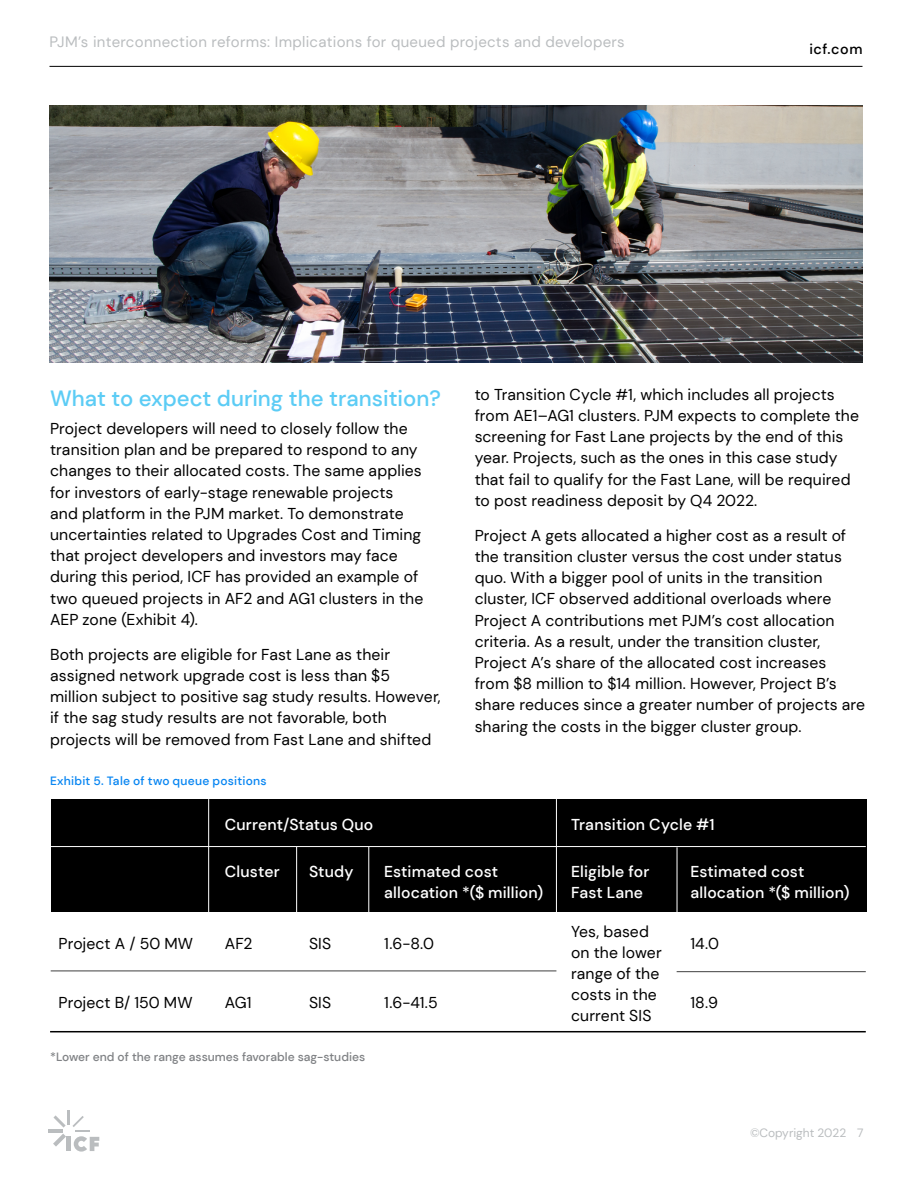
<style>
.page{position:relative;width:918px;height:1188px;background:#fff}
.page>*{position:absolute;margin:0;border:0;box-sizing:border-box;transform-origin:0 0}
.t1{font:500 22.05px "DM Sans";color:#5cccf5}
.t2{font:15.75px/21.3px "DM Sans";letter-spacing:.005em;color:#000}
.t3{font:500 15.75px/21px "DM Sans";letter-spacing:.005em;color:#fff}
.t4{font:15px "DM Sans";letter-spacing:.02em;color:#babdbf}
.t5{font:500 14.25px "DM Sans";letter-spacing:.04em;color:#000}
.t6{font:500 12px "DM Sans";color:#808285}
.t7{font:500 12px "DM Sans";letter-spacing:.02em;color:#0785f2}
.t8{font:12px "DM Sans";color:#babdbf}
</style>
<div class="page">
<hr style="left:50px;top:66px;width:812px;height:1px;background:#000">
<hr style="left:49px;top:1129px;width:14px;height:4px;background:#babdbf">
<svg style="left:53px;top:1111px;width:46px;height:41px"></svg>
<div style="left:51px;top:799px;width:815px;height:113px;background:#000"></div>
<hr style="left:51px;top:971px;width:505px;height:1px;background:#404040">
<hr style="left:677px;top:971px;width:189px;height:1px;background:#404040">
<hr style="left:50px;top:846px;width:816px;height:1px;background:#fff">
<hr style="left:50px;top:1031px;width:816px;height:1px;background:#000">
<hr style="left:556px;top:799px;width:1px;height:113px;background:#fff">
<hr style="left:208px;top:799px;width:1px;height:113px;background:#fff">
<hr style="left:296px;top:847px;width:1px;height:65px;background:#fff">
<hr style="left:368px;top:847px;width:1px;height:65px;background:#fff">
<hr style="left:677px;top:847px;width:1px;height:65px;background:#fff">
<img style="left:49px;top:106px;width:814px;height:257px">
<p class="t4" style="left:50px;top:32px;width:577px">PJM’s interconnection reforms: Implications for queued projects and developers</p>
<p class="t5" style="left:809px;top:41px;width:55px">icf.com</p>
<h1 class="t1" style="left:50px;top:384px;width:392px">What to expect during the transition?</h1>
<p class="t2" style="left:50px;top:418px;width:375px">Project developers will need to closely follow the transition plan and be prepared to respond to any changes to their allocated costs. The same applies for investors of early-stage renewable projects and platform in the PJM market. To demonstrate uncertainties related to Upgrades Cost and Timing that project developers and investors may face during this period, ICF has provided an example of two queued projects in AF2 and AG1 clusters in the AEP zone (Exhibit 4).</p>
<p class="t2" style="left:50px;top:643px;width:392px">Both projects are eligible for Fast Lane as their assigned network upgrade cost is less than $5 million subject to positive sag study results. However, if the sag study results are not favorable, both projects will be removed from Fast Lane and shifted</p>
<p class="t2" style="left:475px;top:384px;width:386px">to Transition Cycle #1, which includes all projects from AE1–AG1 clusters. PJM expects to complete the screening for Fast Lane projects by the end of this year. Projects, such as the ones in this case study that fail to qualify for the Fast Lane, will be required to post readiness deposit by Q4 2022.</p>
<p class="t2" style="left:475px;top:524px;width:392px">Project A gets allocated a higher cost as a result of the transition cluster versus the cost under status quo. With a bigger pool of units in the transition cluster, ICF observed additional overloads where Project A contributions met PJM’s cost allocation criteria. As a result, under the transition cluster, Project A’s share of the allocated cost increases<br>from $8 million to $14 million. However, Project B’s share reduces since a greater number of projects are sharing the costs in the bigger cluster group.</p>
<p class="t7" style="left:50px;top:773px;width:218px">Exhibit 5. Tale of two queue positions</p>
<p class="t3" style="left:225px;top:814px;width:150px">Current/Status Quo</p>
<p class="t3" style="left:571px;top:814px;width:145px">Transition Cycle #1</p>
<p class="t3" style="left:571px;top:861px;width:80px">Eligible for<br>Fast Lane</p>
<p class="t3" style="left:225px;top:861px;width:56px">Cluster</p>
<p class="t3" style="left:309px;top:861px;width:46px">Study</p>
<p class="t3" style="left:384px;top:861px;width:160px">Estimated cost allocation *($ million)</p>
<p class="t3" style="left:690px;top:861px;width:160px">Estimated cost allocation *($ million)</p>
<p class="t2" style="left:59px;top:933px;width:136px">Project A / 50 MW</p>
<p class="t2" style="left:225px;top:933px;width:29px">AF2</p>
<p class="t2" style="left:309px;top:933px;width:24px">SIS</p>
<p class="t2" style="left:59px;top:992px;width:136px">Project B/ 150 MW</p>
<p class="t2" style="left:225px;top:992px;width:28px">AG1</p>
<p class="t2" style="left:309px;top:992px;width:24px">SIS</p>
<p class="t2" style="left:571px;top:921px;width:92px">Yes, based on the lower range of the costs in the current SIS</p>
<p class="t2" style="left:384px;top:933px;width:51px">1.6-8.0</p>
<p class="t2" style="left:690px;top:933px;width:30px">14.0</p>
<p class="t2" style="left:384px;top:992px;width:55px">1.6-41.5</p>
<p class="t2" style="left:690px;top:992px;width:29px">18.9</p>
<p class="t6" style="left:50px;top:1049px;width:317px">*Lower end of the range assumes favorable sag-studies</p>
<p class="t8" style="left:750px;top:1125px;width:115px">©Copyright 2022 7</p>
</div>
